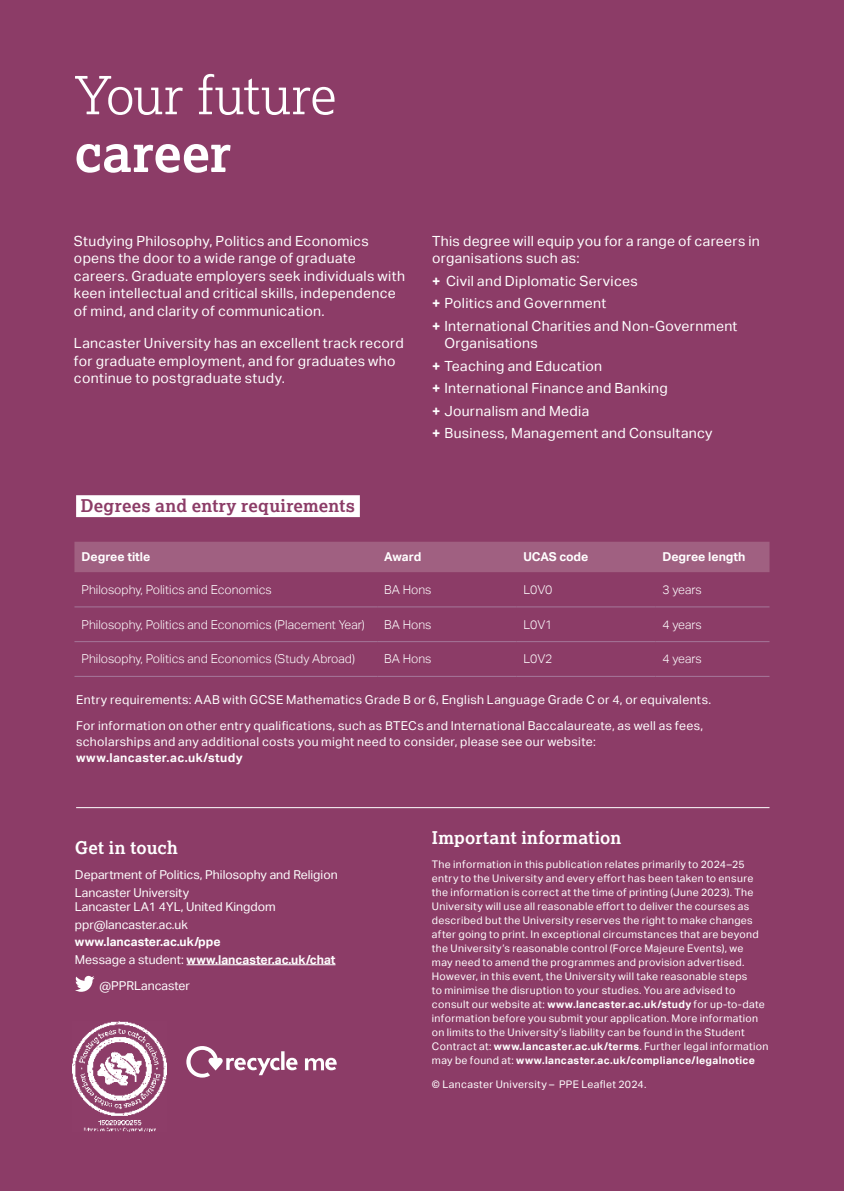
<style>
.page{position:relative;width:844px;height:1191px;background:#fff}
.page>*{position:absolute;margin:0;border:0;box-sizing:border-box;transform-origin:0 0}
.t1{font:300 52.5px "Lexia";color:#fff}
.t2{font:700 52.5px "Lexia";color:#fff}
.t3{font:700 17.5px "Lexia";letter-spacing:.01em;color:#fff}
.t4{font:700 17.5px "Lexia";letter-spacing:.015em;color:#8c3c67}
.Body_copy_8pt{font:14px/17.5px "Aktiv Grotesk";letter-spacing:.025em;color:#fff}
.Body_copy_8pt-2{font:12.25px/15.8px "Aktiv Grotesk";letter-spacing:.025em;color:#fff}
.t5{font:300 12.25px "Aktiv Grotesk";color:#fff}
.Body_copy_8pt-3{font:12.25px/14.9px "Aktiv Grotesk";color:#fff}
.t6{font:700 12.25px "Aktiv Grotesk";color:#fff}
.t7{font:10.5px/14px "Aktiv Grotesk";letter-spacing:.03em;color:#fff}
.s1{font-weight:700}
.s2{font-weight:400}
</style>
<div class="page">
<div style="left:0;top:0;width:843px;height:1191px;background:#8c3c67"></div>
<hr style="left:186px;top:964px;width:149px;height:1px;background:#fff">
<svg style="left:75px;top:975px;width:19px;height:16px"></svg>
<hr style="left:76px;top:807px;width:693px;height:1px;background:#fff">
<svg style="left:186px;top:1046px;width:111px;height:31px"></svg>
<svg style="left:305px;top:1057px;width:31px;height:13px"></svg>
<img style="left:72px;top:1021px;width:94px;height:110px">
<div style="left:74px;top:542px;width:695px;height:30px;background:#a06081"></div>
<hr style="left:74px;top:606px;width:303px;height:1px;background:#a5779a">
<hr style="left:377px;top:606px;width:139px;height:1px;background:#a5779a">
<hr style="left:516px;top:606px;width:139px;height:1px;background:#a5779a">
<hr style="left:655px;top:606px;width:114px;height:1px;background:#a5779a">
<hr style="left:74px;top:641px;width:303px;height:1px;background:#a5779a">
<hr style="left:377px;top:641px;width:139px;height:1px;background:#a5779a">
<hr style="left:516px;top:641px;width:139px;height:1px;background:#a5779a">
<hr style="left:655px;top:641px;width:114px;height:1px;background:#a5779a">
<hr style="left:74px;top:676px;width:303px;height:1px;background:#a5779a">
<hr style="left:377px;top:676px;width:139px;height:1px;background:#a5779a">
<hr style="left:516px;top:676px;width:139px;height:1px;background:#a5779a">
<hr style="left:655px;top:676px;width:114px;height:1px;background:#a5779a">
<div style="left:76px;top:495px;width:284px;height:22px;background:#fff"></div>
<p class="t1" style="left:74px;top:62px;width:263px">Your future</p>
<p class="t2" style="left:74px;top:120px;width:158px">career</p>
<p class="Body_copy_8pt" style="left:74px;top:232px;width:332px">Studying Philosophy, Politics and Economics opens the door to a wide range of graduate careers. Graduate employers seek individuals with keen intellectual and critical skills, independence of mind, and clarity of communication.</p>
<p class="Body_copy_8pt" style="left:74px;top:334px;width:331px">Lancaster University has an excellent track record for graduate employment, and for graduates who continue to postgraduate study.</p>
<h2 class="t4" style="left:81px;top:495px;width:275px">Degrees and entry requirements</h2>
<p class="Body_copy_8pt" style="left:432px;top:232px;width:329px">This degree will equip you for a range of careers in organisations such as:</p>
<p class="Body_copy_8pt" style="left:432px;top:272px;width:207px"><span class="s1">+</span> Civil and Diplomatic Services</p>
<p class="Body_copy_8pt" style="left:432px;top:294px;width:176px"><span class="s1">+</span> Politics and Government</p>
<p class="Body_copy_8pt" style="left:444px;top:317px;width:294px;text-indent:-12px"><span class="s1">+</span> International Charities and Non-Government<br>Organisations</p>
<p class="Body_copy_8pt" style="left:432px;top:357px;width:172px"><span class="s1">+</span> Teaching and Education</p>
<p class="Body_copy_8pt" style="left:432px;top:379px;width:237px"><span class="s1">+</span> International Finance and Banking</p>
<p class="Body_copy_8pt" style="left:432px;top:402px;width:159px"><span class="s1">+</span> Journalism and Media</p>
<p class="Body_copy_8pt" style="left:432px;top:424px;width:282px"><span class="s1">+</span> Business, Management and Consultancy</p>
<p class="t6" style="left:81px;top:550px;width:70px">Degree title</p>
<p class="t6" style="left:384px;top:550px;width:38px">Award</p>
<p class="t6" style="left:523px;top:550px;width:66px">UCAS code</p>
<p class="t6" style="left:662px;top:550px;width:85px">Degree length</p>
<p class="t5" style="left:81px;top:582px;width:192px">Philosophy, Politics and Economics</p>
<p class="t5" style="left:384px;top:582px;width:49px">BA Hons</p>
<p class="t5" style="left:523px;top:582px;width:31px">L0V0</p>
<p class="t5" style="left:662px;top:582px;width:41px">3 years</p>
<p class="t5" style="left:81px;top:617px;width:285px">Philosophy, Politics and Economics (Placement Year)</p>
<p class="t5" style="left:384px;top:617px;width:49px">BA Hons</p>
<p class="t5" style="left:523px;top:617px;width:31px">L0V1</p>
<p class="t5" style="left:662px;top:617px;width:41px">4 years</p>
<p class="t5" style="left:81px;top:652px;width:275px">Philosophy, Politics and Economics (Study Abroad)</p>
<p class="t5" style="left:384px;top:652px;width:49px">BA Hons</p>
<p class="t5" style="left:523px;top:652px;width:31px">L0V2</p>
<p class="t5" style="left:662px;top:652px;width:41px">4 years</p>
<p class="Body_copy_8pt-2" style="left:76px;top:692px;width:636px">Entry requirements: AAB with GCSE Mathematics Grade B or 6, English Language Grade C or 4, or equivalents.</p>
<p class="Body_copy_8pt-2" style="left:76px;top:718px;width:628px">For information on other entry qualifications, such as BTECs and International Baccalaureate, as well as fees, scholarships and any additional costs you might need to consider, please see our website: <span class="s1">www.lancaster.ac.uk/study</span></p>
<p class="t3" style="left:75px;top:837px;width:104px">Get in touch</p>
<p class="Body_copy_8pt-3" style="left:75px;top:867px;width:264px">Department of Politics, Philosophy and Religion</p>
<p class="Body_copy_8pt-3" style="left:75px;top:885px;width:202px">Lancaster University<br>Lancaster LA1 4YL, United Kingdom</p>
<p class="Body_copy_8pt-3" style="left:75px;top:917px;width:114px">ppr@lancaster.ac.uk</p>
<p class="t6" style="left:75px;top:934px;width:147px">www.lancaster.ac.uk/ppe</p>
<p class="t6" style="left:75px;top:952px;width:262px"><span class="s2">Message a student:</span> www.lancaster.ac.uk/chat</p>
<p class="Body_copy_8pt-3" style="left:99px;top:977px;width:92px">@PPRLancaster</p>
<p class="t3" style="left:432px;top:827px;width:191px">Important information</p>
<p class="t7" style="left:432px;top:857px;width:338px">The information in this publication relates primarily to 2024–25 entry to the University and every effort has been taken to ensure the information is correct at the time of printing (June 2023). The University will use all reasonable effort to deliver the courses as described but the University reserves the right to make changes after going to print. In exceptional circumstances that are beyond the University’s reasonable control (Force Majeure Events), we<br>may need to amend the programmes and provision advertised.<br>However, in this event, the University will take reasonable steps<br>to minimise the disruption to your studies. You are advised to consult our website at: <span class="s1">www.lancaster.ac.uk/study</span> for up-to-date information before you submit your application. More information on limits to the University’s liability can be found in the Student Contract at: <span class="s1">www.lancaster.ac.uk/terms</span>. Further legal information may be found at: <span class="s1">www.lancaster.ac.uk/compliance/legalnotice</span></p>
<p class="t7" style="left:432px;top:1077px;width:216px">© Lancaster University – PPE Leaflet 2024.</p>
</div>
